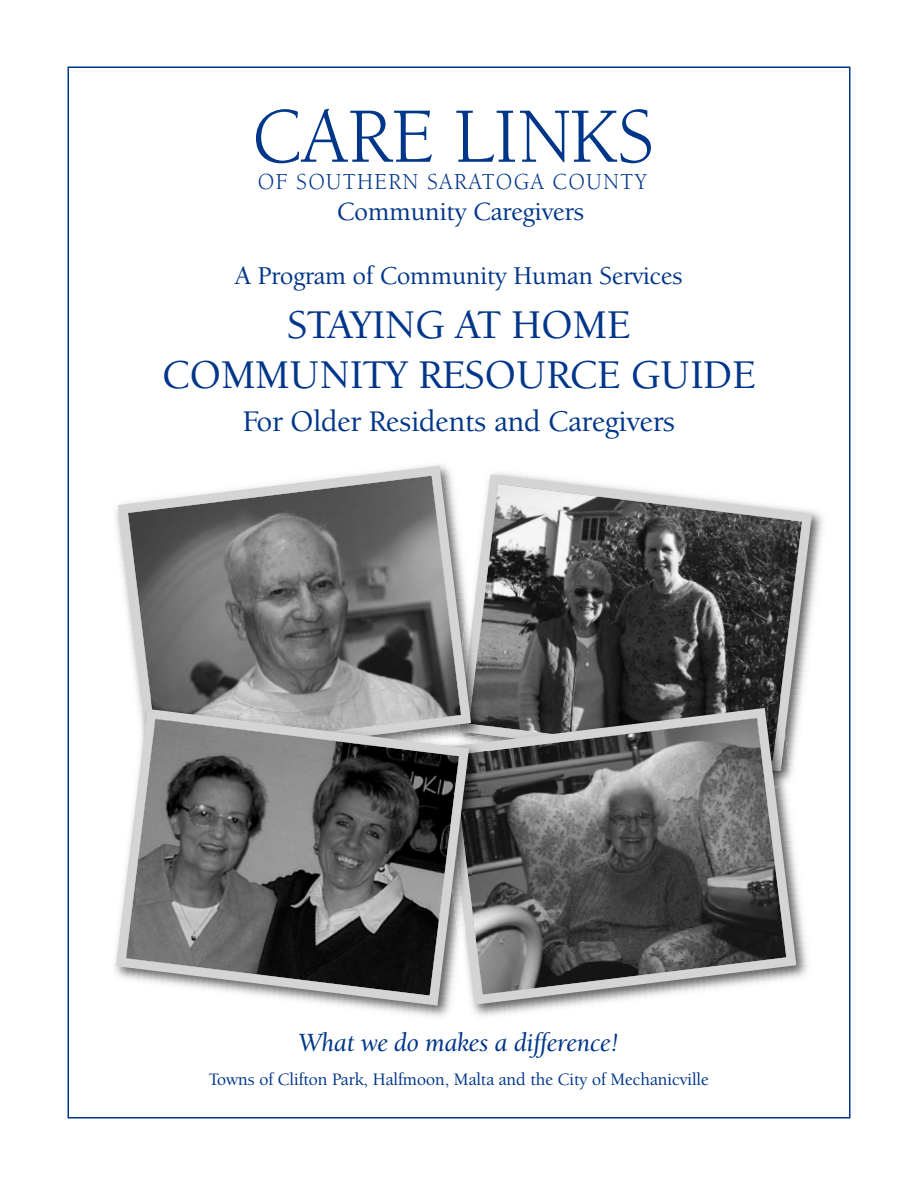
<style>
.page{position:relative;width:918px;height:1188px;background:#fff}
.page>*{position:absolute;margin:0;border:0;box-sizing:border-box;transform-origin:0 0}
.t1{font:80.4px "Berkeley";color:#00368a;scale:.95 1}
.t2{font:500 42px/50.4px "Berkeley Oldstyle IT Cby BT";color:#00368a;text-align:center}
.t3{font:500 30.9px "Berkeley Oldstyle IT Cby BT";color:#00368a}
.t4{font:27px "Berkeley Oldstyle IT Cby BT Med Ital";color:#00368a}
.t5{font:500 27px "Berkeley Oldstyle IT Cby BT";color:#00368a}
.t6{font:500 26.4px "Berkeley Oldstyle IT Cby BT";color:#00368a}
.t7{font:23.55px "Berkeley";letter-spacing:.06em;color:#00368a;scale:.95 1}
.t8{font:500 18px "Berkeley Oldstyle IT Cby BT";color:#00368a}
</style>
<div class="page">
<svg style="left:477px;top:472px;width:340px;height:231px;background:#717171"></svg>
<img style="left:474px;top:912px;width:334px;height:104px">
<img style="left:522px;top:698px;width:258px;height:5px">
<svg style="left:474px;top:703px;width:327px;height:307px;background:#747474"></svg>
<img style="left:476px;top:575px;width:9px;height:30px">
<img style="left:476px;top:605px;width:14px;height:130px">
<img style="left:476px;top:642px;width:13px;height:84px">
<img style="left:476px;top:735px;width:15px;height:6px">
<svg style="left:115px;top:464px;width:361px;height:274px;background:#8b8b8b"></svg>
<img style="left:474px;top:742px;width:14px;height:186px">
<img style="left:474px;top:751px;width:13px;height:140px">
<img style="left:474px;top:738px;width:3px;height:6px">
<img style="left:142px;top:700px;width:260px;height:4px">
<img style="left:151px;top:701px;width:214px;height:3px">
<svg style="left:114px;top:704px;width:360px;height:307px;background:#7f7f7f"></svg>
<h1 class="t1" style="left:252px;top:105px;width:425px">CARE LINKS</h1>
<h3 class="t7" style="left:258px;top:173px;width:411px">OF SOUTHERN SARATOGA COUNTY</h3>
<h3 class="t5" style="left:337px;top:201px;width:248px">Community Caregivers</h3>
<h3 class="t6" style="left:235px;top:266px;width:449px">A Program of Community Human Services</h3>
<h2 class="t2" style="left:163px;top:303px;width:594px">STAYING AT HOME<br>COMMUNITY RESOURCE GUIDE</h2>
<h3 class="t3" style="left:243px;top:409px;width:434px">For Older Residents and Caregivers</h3>
<h3 class="t4" style="left:299px;top:1032px;width:322px">What we do makes a difference!</h3>
<p class="t8" style="left:209px;top:1072px;width:501px">Towns of Clifton Park, Halfmoon, Malta and the City of Mechanicville</p>
</div>
